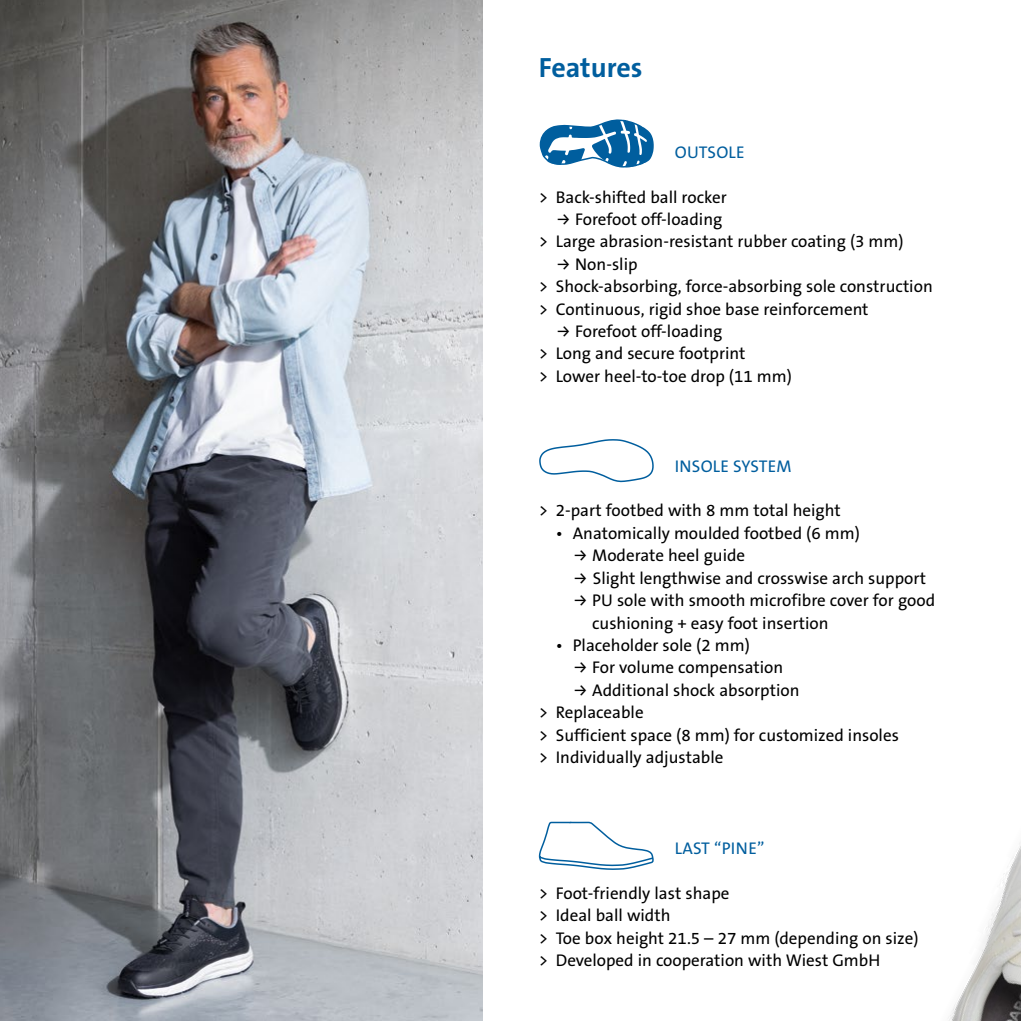
<style>
.page{position:relative;width:1021px;height:1021px;background:#fff}
.page>*{position:absolute;margin:0;border:0;box-sizing:border-box;transform-origin:0 0}
.t1{font:700 28px "The Sans B Plus W7";color:#005e9e}
.t2{font:17px/22.4px "The Sans B Plus W5 Plain";color:#000}
.t3{font:17px "The Sans B Plus W5 Plain";letter-spacing:.015em;color:#005e9e}
.s1{font-family:"Fira Sans Condensed"}
</style>
<div class="page">
<img style="left:0;top:0;width:482px;height:1020px">
<svg style="left:539px;top:119px;width:115px;height:49px"></svg>
<svg style="left:539px;top:439px;width:115px;height:44px"></svg>
<svg style="left:538px;top:821px;width:116px;height:49px"></svg>
<img style="left:948px;top:843px;width:72px;height:177px">
<h1 class="t1" style="left:539px;top:50px;width:105px">Features</h1>
<p class="t3" style="left:675px;top:141px;width:71px">OUTSOLE</p>
<p class="t2" style="left:539px;top:186px;width:189px">&gt; Back-shifted ball rocker</p>
<p class="t2" style="left:539px;top:208px;width:366px;text-indent:17px"><span class="s1">→</span> Forefoot off-loading<br>&gt; Large abrasion-resistant rubber coating (3 mm)</p>
<p class="t2" style="left:539px;top:253px;width:395px;text-indent:17px"><span class="s1">→</span> Non-slip<br>&gt; Shock-absorbing, force-absorbing sole construction &gt; Continuous, rigid shoe base reinforcement</p>
<p class="t2" style="left:539px;top:320px;width:254px;text-indent:17px"><span class="s1">→</span> Forefoot off-loading<br>&gt; Long and secure footprint<br>&gt; Lower heel-to-toe drop (11 mm)</p>
<p class="t3" style="left:675px;top:455px;width:118px">INSOLE SYSTEM</p>
<p class="t2" style="left:539px;top:499px;width:303px">&gt; 2-part footbed with 8 mm total height</p>
<p class="t2" style="left:556px;top:522px;width:305px">• Anatomically moulded footbed (6 mm)</p>
<p class="t2" style="left:573px;top:544px;width:174px"><span class="s1">→</span> Moderate heel guide</p>
<p class="t2" style="left:573px;top:567px;width:355px"><span class="s1">→</span> Slight lengthwise and crosswise arch support</p>
<p class="t2" style="left:592px;top:589px;width:344px;text-indent:-19px"><span class="s1">→</span> PU sole with smooth microfibre cover for good cushioning + easy foot insertion</p>
<p class="t2" style="left:556px;top:634px;width:195px">• Placeholder sole (2 mm)</p>
<p class="t2" style="left:573px;top:656px;width:212px"><span class="s1">→</span> For volume compensation</p>
<p class="t2" style="left:539px;top:679px;width:361px;text-indent:34px"><span class="s1">→</span> Additional shock absorption<br>&gt; Replaceable<br>&gt; Sufficient space (8 mm) for customized insoles &gt; Individually adjustable</p>
<p class="t3" style="left:675px;top:837px;width:91px">LAST “PINE”</p>
<p class="t2" style="left:539px;top:881px;width:381px">&gt; Foot-friendly last shape<br>&gt; Ideal ball width<br>&gt; Toe box height 21.5 – 27 mm (depending on size) &gt; Developed in cooperation with Wiest GmbH</p>
</div>
